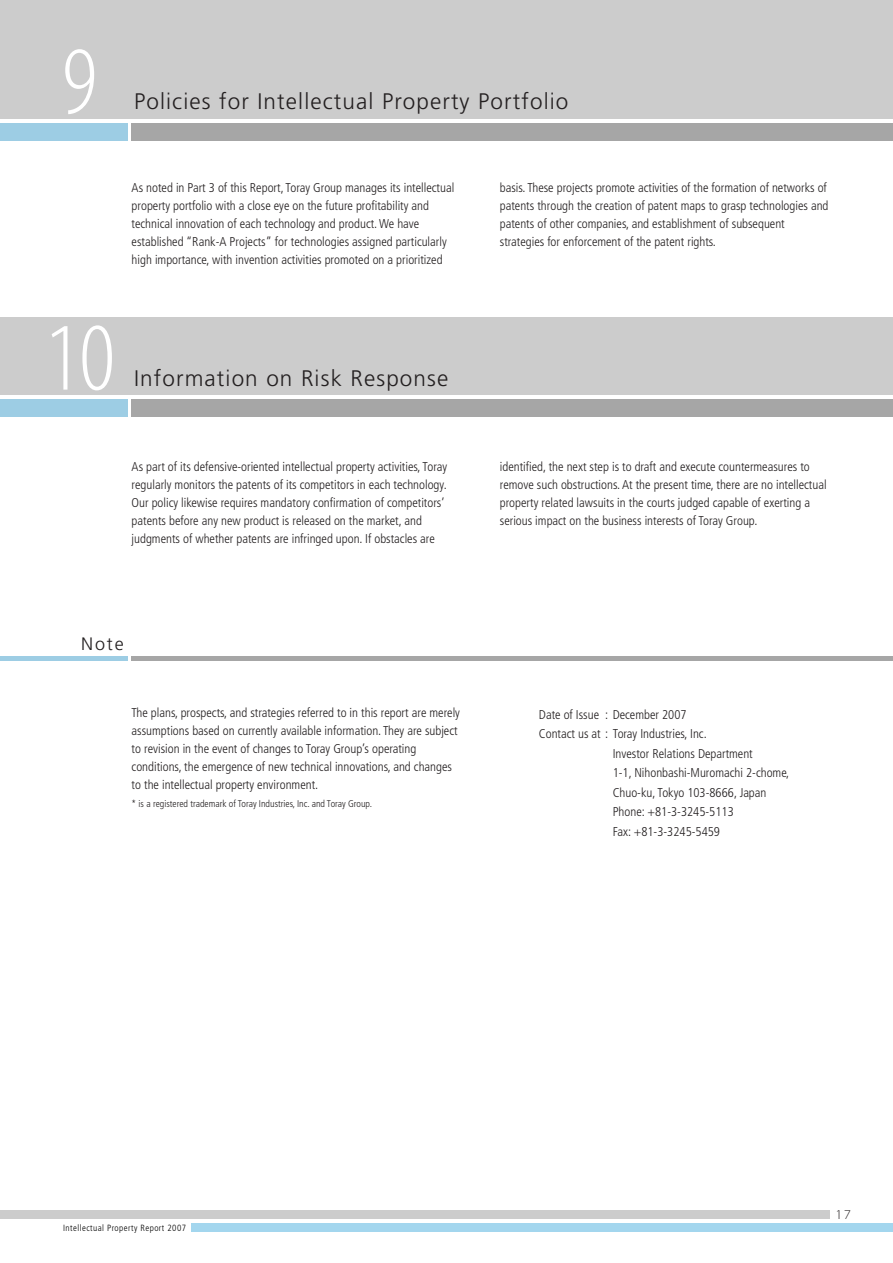
<style>
.page{position:relative;width:893px;height:1263px;background:#fff}
.page>*{position:absolute;margin:0;border:0;box-sizing:border-box;transform-origin:0 0}
.t1{font:97.65px "Myriad MM 215 300";color:#fff}
.t2{font:300 22.5px "Frutiger";letter-spacing:.05em;color:#231f20}
.t3{font:300 18px "Frutiger";color:#231f20}
.t4{font:13.5px "Myriad MM 215 700";color:#231f20}
.t5{font:300 condensed 12.75px/18px "Frutiger";color:#231f20}
.t6{font:300 condensed 9.75px "Frutiger";color:#231f20}
.t7{font:300 condensed 9px "Frutiger";letter-spacing:.05em;color:#000}
</style>
<div class="page">
<div style="left:0;top:0;width:892px;height:119px;background:#ccc"></div>
<div style="left:0;top:123px;width:127px;height:17px;background:#9dcde4"></div>
<div style="left:132px;top:123px;width:760px;height:17px;background:#a6a6a6"></div>
<div style="left:0;top:1210px;width:829px;height:9px;background:#ccc"></div>
<div style="left:0;top:317px;width:892px;height:78px;background:#ccc"></div>
<div style="left:0;top:399px;width:127px;height:17px;background:#9dcde4"></div>
<div style="left:132px;top:399px;width:760px;height:17px;background:#a6a6a6"></div>
<div style="left:0;top:656px;width:127px;height:5px;background:#9dcde4"></div>
<div style="left:132px;top:656px;width:760px;height:5px;background:#a6a6a6"></div>
<div style="left:191px;top:1223px;width:701px;height:9px;background:#a3d6ee"></div>
<h1 class="t1" style="left:62px;top:44px;width:37px">9</h1>
<h2 class="t2" style="left:134px;top:93px;width:436px">Policies for Intellectual Property Portfolio</h2>
<p class="t5" style="left:132px;top:180px;width:324px">As noted in Part 3 of this Report, Toray Group manages its intellectual property portfolio with a close eye on the future profitability and technical innovation of each technology and product. We have established “Rank-A Projects” for technologies assigned particularly high importance, with invention activities promoted on a prioritized</p>
<p class="t5" style="left:500px;top:180px;width:330px">basis. These projects promote activities of the formation of networks of patents through the creation of patent maps to grasp technologies and patents of other companies, and establishment of subsequent strategies for enforcement of the patent rights.</p>
<h1 class="t1" style="left:44px;top:320px;width:72px">10</h1>
<h2 class="t2" style="left:134px;top:369px;width:316px">Information on Risk Response</h2>
<p class="t5" style="left:132px;top:459px;width:317px">As part of its defensive-oriented intellectual property activities, Toray regularly monitors the patents of its competitors in each technology.<br>Our policy likewise requires mandatory confirmation of competitors’ patents before any new product is released on the market, and judgments of whether patents are infringed upon. If obstacles are</p>
<p class="t5" style="left:500px;top:459px;width:328px">identified, the next step is to draft and execute countermeasures to remove such obstructions. At the present time, there are no intellectual property related lawsuits in the courts judged capable of exerting a serious impact on the business interests of Toray Group.</p>
<h3 class="t3" style="left:81px;top:636px;width:44px">Note</h3>
<p class="t5" style="left:132px;top:705px;width:330px">The plans, prospects, and strategies referred to in this report are merely assumptions based on currently available information. They are subject to revision in the event of changes to Toray Group’s operating conditions, the emergence of new technical innovations, and changes to the intellectual property environment.</p>
<p class="t6" style="left:132px;top:800px;width:242px">* is a registered trademark of Toray Industries, Inc. and Toray Group.</p>
<p class="t5" style="left:539px;top:705px;width:169px;line-height:19.5px">Date of Issue<br>Contact us at : Toray Industries, Inc.</p>
<p class="t5" style="left:605px;top:706px;width:83px">: December 2007</p>
<p class="t5" style="left:612px;top:744px;width:178px;line-height:19.5px">Investor Relations Department<br>1-1, Nihonbashi-Muromachi 2-chome,<br>Chuo-ku, Tokyo 103-8666, Japan<br>Phone: +81-3-3245-5113<br>Fax: +81-3-3245-5459</p>
<p class="t7" style="left:63px;top:1224px;width:124px">Intellectual Property Report 2007</p>
<p class="t4" style="left:835px;top:1209px;width:17px">17</p>
</div>
